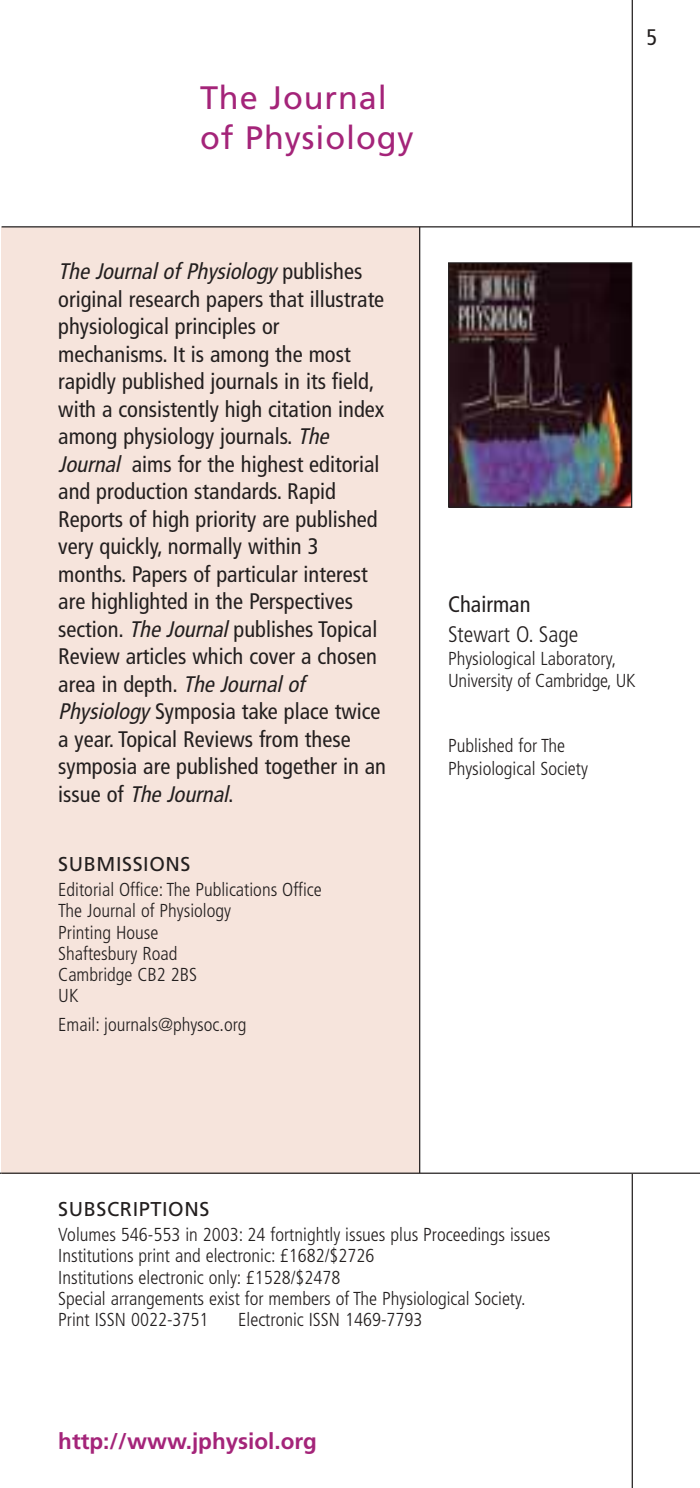
<style>
.page{position:relative;width:700px;height:1488px;background:#fff}
.page>*{position:absolute;margin:0;border:0;box-sizing:border-box;transform-origin:0 0}
.t1{font:32.5px/40px "Frutiger";letter-spacing:.03em;color:#a42479}
.t2{font:condensed 22.5px/27.5px "Frutiger";color:#231f1f}
.t3{font:700 22.5px "Frutiger";color:#a42479}
.t4{font:300 condensed 22.5px "Frutiger";color:#231f1f}
.t5{font:20px "Frutiger";letter-spacing:.03em;color:#231f1f}
.t6{font:300 condensed 18.75px/21.2px "Frutiger";color:#231f1f}
.s1{font-style:italic}
</style>
<div class="page">
<div style="left:2px;top:227px;width:418px;height:946px;background:#f6e4dc"></div>
<hr style="left:2px;top:226px;width:698px;height:1px;background:#231f1f">
<hr style="left:632px;top:0;width:1px;height:227px;background:#231f1f">
<hr style="left:419px;top:227px;width:1px;height:946px;background:#231f1f">
<img style="left:450px;top:264px;width:180px;height:242px">
<div style="left:448px;top:262px;width:184px;height:246px;border:1px solid #231f1f"></div>
<hr style="left:632px;top:1173px;width:1px;height:314px;background:#231f1f">
<hr style="left:2px;top:1172px;width:698px;height:1px;background:#231f1f">
<h1 class="t1" style="left:200px;top:81px;width:215px">The Journal of Physiology</h1>
<p class="t2" style="left:646px;top:25px;width:12px">5</p>
<p class="t2" style="left:58px;top:259px;width:329px"><span class="s1">The Journalof Physiology</span> p u b l i s h e s original research papers that illustrate physiological principles or mechanisms. It is among the most rapidly published journals in its field, with a consistently high citation index among physiology journals. <span class="s1">The Journal</span> aims for the highest editorial and production standards. Rapid Reports of high priority are published very quickly, normally within 3 months. Papers of particular interest are highlighted in the Perspectives section. <span class="s1">The Journal</span>publishes Topical Review articles which cover a chosen area in depth. <span class="s1">The Journalof Physiology</span> Symposia take place twice a year. Topical Reviews from these symposia are published together in an i s s u e o f <span class="s1">The Journal</span>.</p>
<p class="t5" style="left:58px;top:856px;width:134px">SUBMISSIONS</p>
<p class="t6" style="left:58px;top:880px;width:265px">Editorial Office: The Publications Office<br>The Journal of Physiology<br>Printing House<br>Shaftesbury Road<br>Cambridge CB2 2BS<br>UK</p>
<p class="t6" style="left:58px;top:1015px;width:190px">Email: journals@physoc.org</p>
<p class="t2" style="left:448px;top:592px;width:84px">Chairman</p>
<p class="t4" style="left:448px;top:625px;width:132px">Stewart O. Sage</p>
<p class="t6" style="left:448px;top:648px;width:189px;line-height:22.5px">Physiological Laboratory,<br>University of Cambridge, UK</p>
<p class="t6" style="left:448px;top:736px;width:142px;line-height:22.5px">Published for The<br>Physiological Society</p>
<p class="t5" style="left:58px;top:1201px;width:153px">SUBSCRIPTIONS</p>
<p class="t6" style="left:58px;top:1225px;width:494px">Volumes 546-553 in 2003: 24 fortnightly issues plus Proceedings issues Institutions print and electronic: £1682/$2726<br>Institutions electronic only: £1528/$2478<br>Special arrangements exist for members of The Physiological Society.<br>Print ISSN 0022-3751</p>
<p class="t6" style="left:238px;top:1310px;width:186px">Electronic ISSN 1469-7793</p>
<p class="t3" style="left:58px;top:1431px;width:260px">http://www.jphysiol.org</p>
</div>
